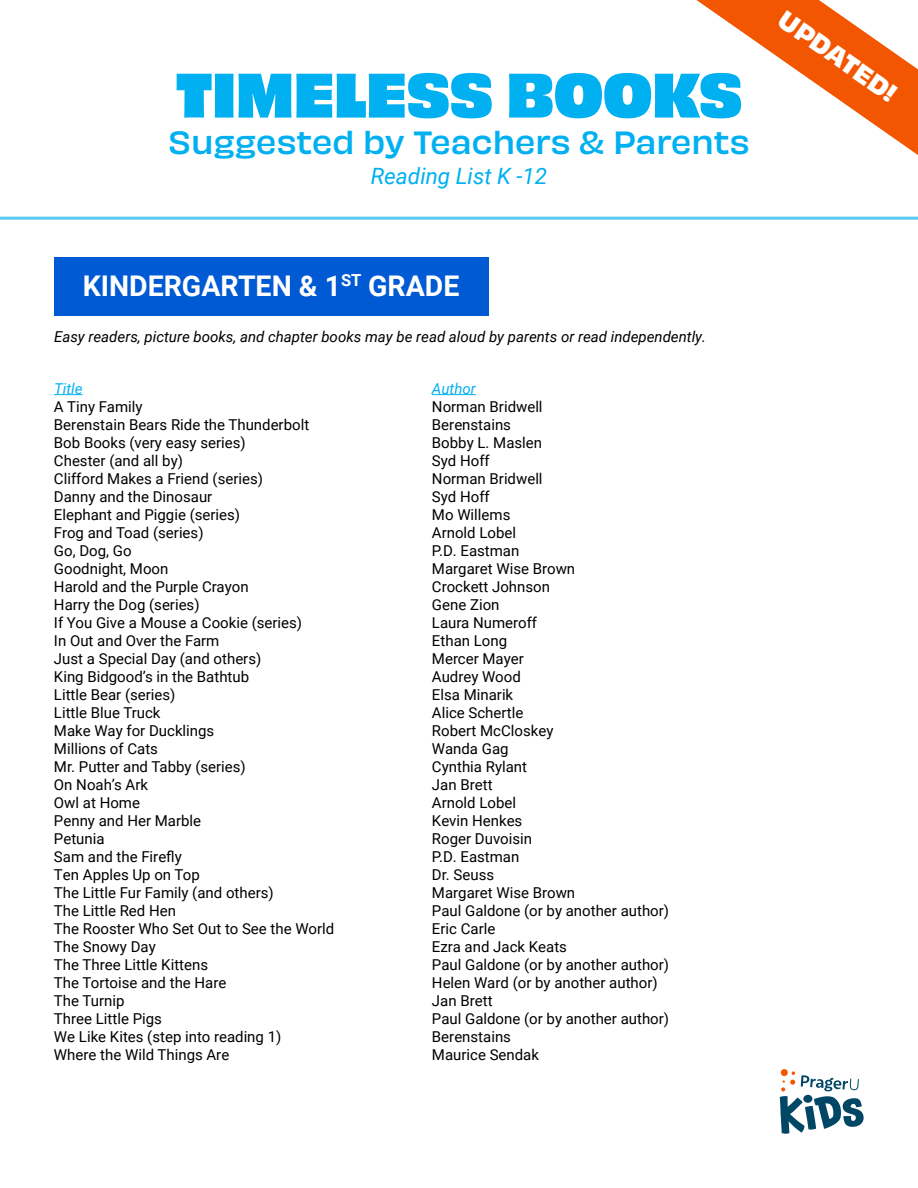
<style>
.page{position:relative;width:918px;height:1188px;background:#fff}
.page>*{position:absolute;margin:0;border:0;box-sizing:border-box;transform-origin:0 0}
.t1{font:58.5px "Obviously Blck";color:#00b0f0}
.t2{font:500 30px "Obviously";color:#00b0f0}
.t3{font:700 28.5px "Roboto";color:#fff}
.t4{font:700 24px "Obviously";color:#fff}
.t5{font:italic 22.5px "Roboto";color:#00b0f0}
.t6{font:15px "Roboto";color:#000}
.t7{font:italic 15px "Roboto";color:#000}
.t8{font:italic 15px "Roboto";color:#00b0f0}
</style>
<div class="page">
<svg style="left:54px;top:394px;width:29px;height:1px"></svg>
<hr style="left:432px;top:394px;width:44px;height:1px;background:#00b0f0">
<hr style="left:0;top:217px;width:918px;height:3px;background:#55caf5">
<svg style="left:780px;top:1071px;width:84px;height:63px"></svg>
<div style="left:54px;top:257px;width:434px;height:58px;background:#005ad3"></div>
<svg style="left:696px;top:0;width:222px;height:155px"></svg>
<h1 class="t1" style="left:176px;top:49px;width:568px">TIMELESS BOOKS</h1>
<h2 class="t2" style="left:168px;top:118px;width:583px">Suggested by Teachers &amp; Parents</h2>
<h3 class="t5" style="left:371px;top:160px;width:178px">Reading List K -12</h3>
<h3 class="t4" style="left:792px;top:1px;width:140px;rotate:35deg">UPDATED!</h3>
<h3 class="t3" style="left:83px;top:266px;width:378px">KINDERGARTEN &amp; 1<sup>ST</sup> GRADE</h3>
<p class="t7" style="left:54px;top:326px;width:654px">Easy readers, picture books, and chapter books may be read aloud by parents or read independently.</p>
<p class="t8" style="left:54px;top:378px;width:30px">Title</p>
<p class="t8" style="left:432px;top:378px;width:45px">Author</p>
<p class="t6" style="left:54px;top:396px;width:90px">A Tiny Family</p>
<p class="t6" style="left:432px;top:396px;width:112px">Norman Bridwell</p>
<p class="t6" style="left:54px;top:414px;width:257px">Berenstain Bears Ride the Thunderbolt</p>
<p class="t6" style="left:432px;top:414px;width:81px">Berenstains</p>
<p class="t6" style="left:54px;top:432px;width:193px">Bob Books (very easy series)</p>
<p class="t6" style="left:432px;top:432px;width:112px">Bobby L. Maslen</p>
<p class="t6" style="left:54px;top:450px;width:131px">Chester (and all by)</p>
<p class="t6" style="left:432px;top:450px;width:59px">Syd Hoff</p>
<p class="t6" style="left:54px;top:468px;width:211px">Clifford Makes a Friend (series)</p>
<p class="t6" style="left:432px;top:468px;width:112px">Norman Bridwell</p>
<p class="t6" style="left:54px;top:486px;width:160px">Danny and the Dinosaur</p>
<p class="t6" style="left:432px;top:486px;width:59px">Syd Hoff</p>
<p class="t6" style="left:54px;top:504px;width:188px">Elephant and Piggie (series)</p>
<p class="t6" style="left:432px;top:504px;width:80px">Mo Willems</p>
<p class="t6" style="left:54px;top:522px;width:151px">Frog and Toad (series)</p>
<p class="t6" style="left:432px;top:522px;width:86px">Arnold Lobel</p>
<p class="t6" style="left:54px;top:540px;width:79px">Go, Dog, Go</p>
<p class="t6" style="left:432px;top:540px;width:89px">P.D. Eastman</p>
<p class="t6" style="left:54px;top:558px;width:116px">Goodnight, Moon</p>
<p class="t6" style="left:432px;top:558px;width:145px">Margaret Wise Brown</p>
<p class="t6" style="left:54px;top:576px;width:196px">Harold and the Purple Crayon</p>
<p class="t6" style="left:432px;top:576px;width:120px">Crockett Johnson</p>
<p class="t6" style="left:54px;top:594px;width:147px">Harry the Dog (series)</p>
<p class="t6" style="left:432px;top:594px;width:69px">Gene Zion</p>
<p class="t6" style="left:54px;top:612px;width:250px">If You Give a Mouse a Cookie (series)</p>
<p class="t6" style="left:432px;top:612px;width:107px">Laura Numeroff</p>
<p class="t6" style="left:54px;top:630px;width:167px">In Out and Over the Farm</p>
<p class="t6" style="left:432px;top:630px;width:77px">Ethan Long</p>
<p class="t6" style="left:54px;top:648px;width:209px">Just a Special Day (and others)</p>
<p class="t6" style="left:432px;top:648px;width:93px">Mercer Mayer</p>
<p class="t6" style="left:54px;top:666px;width:197px">King Bidgood’s in the Bathtub</p>
<p class="t6" style="left:432px;top:666px;width:90px">Audrey Wood</p>
<p class="t6" style="left:54px;top:684px;width:123px">Little Bear (series)</p>
<p class="t6" style="left:432px;top:684px;width:83px">Elsa Minarik</p>
<p class="t6" style="left:54px;top:702px;width:108px">Little Blue Truck</p>
<p class="t6" style="left:432px;top:702px;width:93px">Alice Schertle</p>
<p class="t6" style="left:54px;top:720px;width:162px">Make Way for Ducklings</p>
<p class="t6" style="left:432px;top:720px;width:123px">Robert McCloskey</p>
<p class="t6" style="left:54px;top:738px;width:106px">Millions of Cats</p>
<p class="t6" style="left:432px;top:738px;width:78px">Wanda Gag</p>
<p class="t6" style="left:54px;top:756px;width:193px">Mr. Putter and Tabby (series)</p>
<p class="t6" style="left:432px;top:756px;width:97px">Cynthia Rylant</p>
<p class="t6" style="left:54px;top:774px;width:96px">On Noah’s Ark</p>
<p class="t6" style="left:432px;top:774px;width:62px">Jan Brett</p>
<p class="t6" style="left:54px;top:792px;width:88px">Owl at Home</p>
<p class="t6" style="left:432px;top:792px;width:86px">Arnold Lobel</p>
<p class="t6" style="left:54px;top:810px;width:149px">Penny and Her Marble</p>
<p class="t6" style="left:432px;top:810px;width:92px">Kevin Henkes</p>
<p class="t6" style="left:54px;top:828px;width:52px">Petunia</p>
<p class="t6" style="left:432px;top:828px;width:102px">Roger Duvoisin</p>
<p class="t6" style="left:54px;top:846px;width:129px">Sam and the Firefly</p>
<p class="t6" style="left:432px;top:846px;width:89px">P.D. Eastman</p>
<p class="t6" style="left:54px;top:864px;width:147px">Ten Apples Up on Top</p>
<p class="t6" style="left:432px;top:864px;width:64px">Dr. Seuss</p>
<p class="t6" style="left:54px;top:882px;width:221px">The Little Fur Family (and others)</p>
<p class="t6" style="left:432px;top:882px;width:145px">Margaret Wise Brown</p>
<p class="t6" style="left:54px;top:900px;width:124px">The Little Red Hen</p>
<p class="t6" style="left:432px;top:900px;width:239px">Paul Galdone (or by another author)</p>
<p class="t6" style="left:54px;top:918px;width:282px">The Rooster Who Set Out to See the World</p>
<p class="t6" style="left:432px;top:918px;width:65px">Eric Carle</p>
<p class="t6" style="left:54px;top:936px;width:103px">The Snowy Day</p>
<p class="t6" style="left:432px;top:936px;width:137px">Ezra and Jack Keats</p>
<p class="t6" style="left:54px;top:954px;width:156px">The Three Little Kittens</p>
<p class="t6" style="left:432px;top:954px;width:239px">Paul Galdone (or by another author)</p>
<p class="t6" style="left:54px;top:972px;width:174px">The Tortoise and the Hare</p>
<p class="t6" style="left:432px;top:972px;width:227px">Helen Ward (or by another author)</p>
<p class="t6" style="left:54px;top:990px;width:72px">The Turnip</p>
<p class="t6" style="left:432px;top:990px;width:62px">Jan Brett</p>
<p class="t6" style="left:54px;top:1008px;width:110px">Three Little Pigs</p>
<p class="t6" style="left:432px;top:1008px;width:239px">Paul Galdone (or by another author)</p>
<p class="t6" style="left:54px;top:1026px;width:229px">We Like Kites (step into reading 1)</p>
<p class="t6" style="left:432px;top:1026px;width:81px">Berenstains</p>
<p class="t6" style="left:54px;top:1044px;width:177px">Where the Wild Things Are</p>
<p class="t6" style="left:432px;top:1044px;width:109px">Maurice Sendak</p>
</div>
